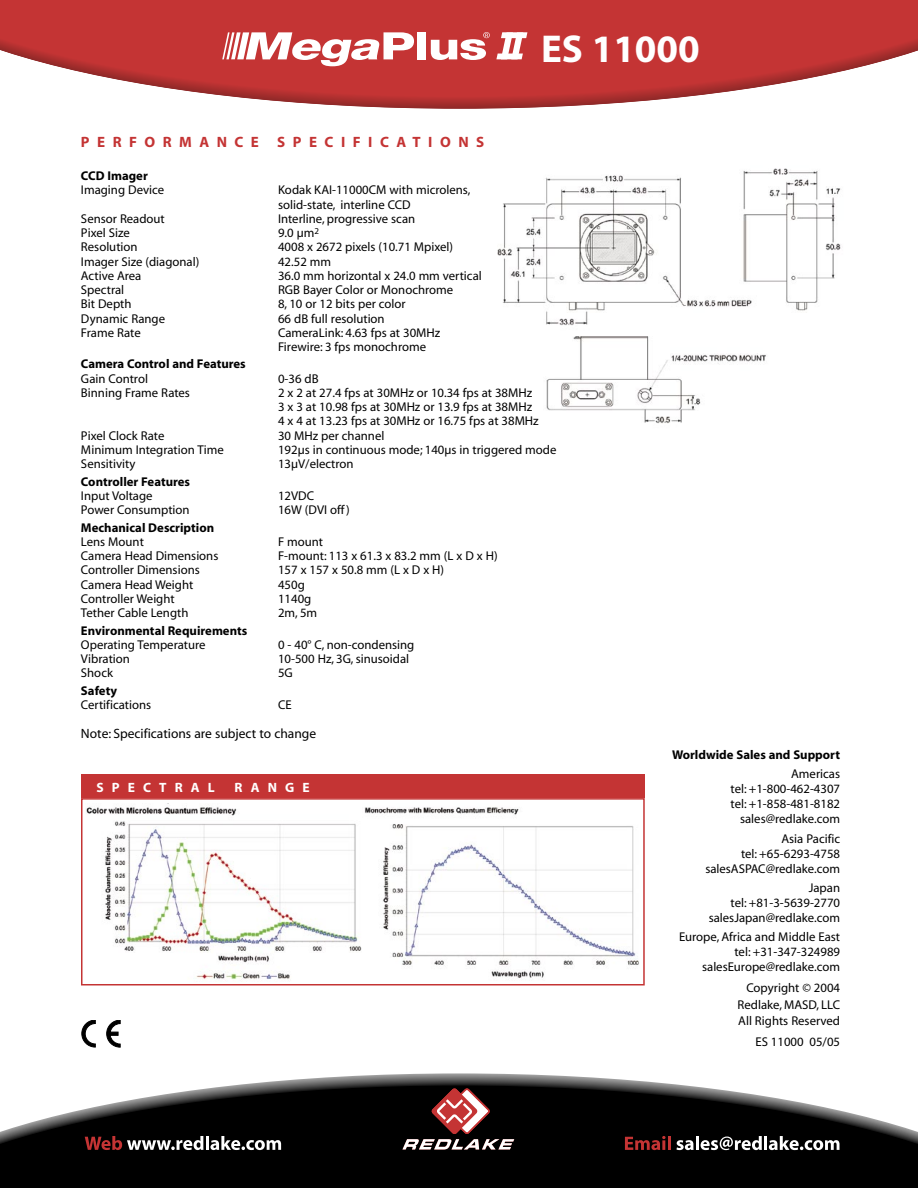
<style>
.page{position:relative;width:918px;height:1188px;background:#fff}
.page>*{position:absolute;margin:0;border:0;box-sizing:border-box;transform-origin:0 0}
.t1{font:700 39px "Myriad";color:#fff}
.t2{font:700 15px "Myriad";letter-spacing:.5em;color:#c43434}
.t3{font:13.5px "Myriad";color:#000}
.t4{font:700 13.5px "Myriad";letter-spacing:.6em;color:#fff}
.body{font:12.75px "Myriad";color:#000}
.phone__s{font:12.75px/15px "Myriad";color:#000;text-align:right}
.body-2{font:700 12.75px "Myriad";color:#000}
.country{font:12.75px "Myriad";color:#000}
.country-2{font:700 12.75px "Myriad";color:#000}
</style>
<div class="page">
<svg style="left:0;top:1085px;width:918px;height:103px;background:#242424"></svg>
<svg style="left:0;top:0;width:918px;height:97px;background:#c84a4a"></svg>
<svg style="left:403px;top:1088px;width:111px;height:61px;background:#4c3333"></svg>
<svg style="left:85px;top:1136px;width:118px;height:14px"></svg>
<hr style="left:206px;top:1136px;width:3px;height:14px;background:#fff">
<svg style="left:210px;top:1136px;width:71px;height:14px"></svg>
<svg style="left:625px;top:1136px;width:41px;height:14px"></svg>
<hr style="left:668px;top:1136px;width:3px;height:14px;background:#c43434">
<svg style="left:676px;top:1140px;width:18px;height:10px"></svg>
<hr style="left:696px;top:1136px;width:3px;height:14px;background:#fff">
<svg style="left:701px;top:1136px;width:61px;height:14px"></svg>
<hr style="left:764px;top:1136px;width:3px;height:14px;background:#fff">
<svg style="left:769px;top:1136px;width:71px;height:14px"></svg>
<svg style="left:82px;top:1020px;width:13px;height:27px"></svg>
<svg style="left:107px;top:1020px;width:13px;height:27px"></svg>
<svg style="left:222px;top:32px;width:192px;height:34px"></svg>
<div style="left:417px;top:32px;width:9px;height:27px;background:#fff"></div>
<svg style="left:496px;top:32px;width:31px;height:27px"></svg>
<svg style="left:431px;top:32px;width:59px;height:28px"></svg>
<img style="left:497px;top:168px;width:344px;height:256px">
<div style="left:81px;top:798px;width:564px;height:187px;border:2px solid #c43434"></div>
<div style="left:81px;top:775px;width:564px;height:23px;background:#c43434"></div>
<img style="left:86px;top:803px;width:553px;height:177px">
<p class="t1" style="left:541px;top:28px;width:160px">ES 11000</p>
<p class="t2" style="left:81px;top:134px;width:405px">PERFORMANCE SPECIFICATIONS</p>
<p class="body-2" style="left:81px;top:169px;width:68px">CCD Imager</p>
<p class="body" style="left:81px;top:184px;width:85px">Imaging Device</p>
<p class="body" style="left:278px;top:184px;width:194px">Kodak KAI-11000CM with microlens,</p>
<p class="body" style="left:278px;top:198px;width:134px">solid-state, interline CCD</p>
<p class="body" style="left:81px;top:212px;width:85px">Sensor Readout</p>
<p class="body" style="left:278px;top:212px;width:139px">Interline, progressive scan</p>
<p class="body" style="left:81px;top:226px;width:50px">Pixel Size</p>
<p class="body" style="left:278px;top:226px;width:42px">9.0 µm<sup>2</sup></p>
<p class="body" style="left:81px;top:241px;width:58px">Resolution</p>
<p class="body" style="left:278px;top:241px;width:177px">4008 x 2672 pixels (10.71 Mpixel)</p>
<p class="body" style="left:81px;top:255px;width:120px">Imager Size (diagonal)</p>
<p class="body" style="left:278px;top:255px;width:55px">42.52 mm</p>
<p class="body" style="left:81px;top:269px;width:62px">Active Area</p>
<p class="body" style="left:278px;top:269px;width:205px">36.0 mm horizontal x 24.0 mm vertical</p>
<p class="body" style="left:81px;top:283px;width:45px">Spectral</p>
<p class="body" style="left:278px;top:283px;width:177px">RGB Bayer Color or Monochrome</p>
<p class="body" style="left:81px;top:298px;width:52px">Bit Depth</p>
<p class="body" style="left:278px;top:298px;width:129px">8, 10 or 12 bits per color</p>
<p class="body" style="left:81px;top:312px;width:86px">Dynamic Range</p>
<p class="body" style="left:278px;top:312px;width:108px">66 dB full resolution</p>
<p class="body" style="left:81px;top:326px;width:61px">Frame Rate</p>
<p class="body" style="left:278px;top:326px;width:164px">CameraLink: 4.63 fps at 30MHz</p>
<p class="body" style="left:278px;top:340px;width:150px">Firewire: 3 fps monochrome</p>
<p class="body-2" style="left:81px;top:358px;width:166px">Camera Control and Features</p>
<p class="body" style="left:81px;top:372px;width:69px">Gain Control</p>
<p class="body" style="left:278px;top:372px;width:42px">0-36 dB</p>
<p class="body" style="left:81px;top:386px;width:111px">Binning Frame Rates</p>
<p class="body" style="left:278px;top:386px;width:256px">2 x 2 at 27.4 fps at 30MHz or 10.34 fps at 38MHz</p>
<p class="body" style="left:278px;top:401px;width:256px">3 x 3 at 10.98 fps at 30MHz or 13.9 fps at 38MHz</p>
<p class="body" style="left:278px;top:415px;width:262px">4 x 4 at 13.23 fps at 30MHz or 16.75 fps at 38MHz</p>
<p class="body" style="left:81px;top:429px;width:85px">Pixel Clock Rate</p>
<p class="body" style="left:278px;top:429px;width:108px">30 MHz per channel</p>
<p class="body" style="left:81px;top:443px;width:144px">Minimum Integration Time</p>
<p class="body" style="left:278px;top:443px;width:280px">192µs in continuous mode; 140µs in triggered mode</p>
<p class="body" style="left:81px;top:458px;width:56px">Sensitivity</p>
<p class="body" style="left:278px;top:458px;width:77px">13µV/electron</p>
<p class="body-2" style="left:81px;top:475px;width:111px">Controller Features</p>
<p class="body" style="left:81px;top:489px;width:73px">Input Voltage</p>
<p class="body" style="left:278px;top:489px;width:38px">12VDC</p>
<p class="body" style="left:81px;top:504px;width:110px">Power Consumption</p>
<p class="body" style="left:278px;top:504px;width:73px">16W (DVI off)</p>
<p class="body-2" style="left:81px;top:521px;width:135px">Mechanical Description</p>
<p class="body" style="left:81px;top:535px;width:64px">Lens Mount</p>
<p class="body" style="left:278px;top:535px;width:47px">F mount</p>
<p class="body" style="left:81px;top:550px;width:139px">Camera Head Dimensions</p>
<p class="body" style="left:278px;top:550px;width:221px">F-mount: 113 x 61.3 x 83.2 mm (L x D x H)</p>
<p class="body" style="left:81px;top:564px;width:120px">Controller Dimensions</p>
<p class="body" style="left:278px;top:564px;width:168px">157 x 157 x 50.8 mm (L x D x H)</p>
<p class="body" style="left:81px;top:578px;width:114px">Camera Head Weight</p>
<p class="body" style="left:278px;top:578px;width:28px">450g</p>
<p class="body" style="left:81px;top:592px;width:95px">Controller Weight</p>
<p class="body" style="left:278px;top:592px;width:35px">1140g</p>
<p class="body" style="left:81px;top:607px;width:109px">Tether Cable Length</p>
<p class="body" style="left:278px;top:607px;width:41px">2m, 5m</p>
<p class="body-2" style="left:81px;top:624px;width:168px">Environmental Requirements</p>
<p class="body" style="left:81px;top:638px;width:126px">Operating Temperature</p>
<p class="body" style="left:278px;top:638px;width:138px">0 - 40° C, non-condensing</p>
<p class="body" style="left:81px;top:653px;width:50px">Vibration</p>
<p class="body" style="left:278px;top:653px;width:133px">10-500 Hz, 3G, sinusoidal</p>
<p class="body" style="left:81px;top:667px;width:34px">Shock</p>
<p class="body" style="left:278px;top:667px;width:16px">5G</p>
<p class="body-2" style="left:81px;top:684px;width:38px">Safety</p>
<p class="body" style="left:81px;top:699px;width:72px">Certifications</p>
<p class="body" style="left:278px;top:699px;width:15px">CE</p>
<p class="t3" style="left:81px;top:726px;width:237px">Note: Specifications are subject to change</p>
<p class="t4" style="left:96px;top:780px;width:120px">SPECTRAL</p>
<p class="t4" style="left:235px;top:780px;width:77px">RANGE</p>
<p class="country-2" style="left:672px;top:748px;width:170px">Worldwide Sales and Support</p>
<p class="country" style="left:791px;top:768px;width:50px">Americas</p>
<p class="phone__s" style="left:731px;top:782px;width:111px;text-align:left">tel: +1-800-462-4307 tel: +1-858-481-8182</p>
<p class="phone__s" style="left:740px;top:812px;width:102px">sales@redlake.com</p>
<p class="country" style="left:782px;top:832px;width:60px">Asia Pacific</p>
<p class="phone__s" style="left:705px;top:846px;width:136px">tel: +65-6293-4758 salesASPAC@redlake.com</p>
<p class="country" style="left:809px;top:881px;width:33px">Japan</p>
<p class="phone__s" style="left:709px;top:896px;width:133px">tel: +81-3-5639-2770 salesJapan@redlake.com</p>
<p class="country" style="left:679px;top:931px;width:163px">Europe, Africa and Middle East</p>
<p class="phone__s" style="left:702px;top:945px;width:139px">tel: +31-347-324989 salesEurope@redlake.com</p>
<p class="phone__s" style="left:746px;top:981px;width:95px">Copyright © 2004</p>
<p class="phone__s" style="left:738px;top:997px;width:104px">Redlake, MASD, LLC</p>
<p class="phone__s" style="left:738px;top:1014px;width:103px">All Rights Reserved</p>
<p class="phone__s" style="left:755px;top:1035px;width:86px">ES 11000 05/05</p>
</div>
